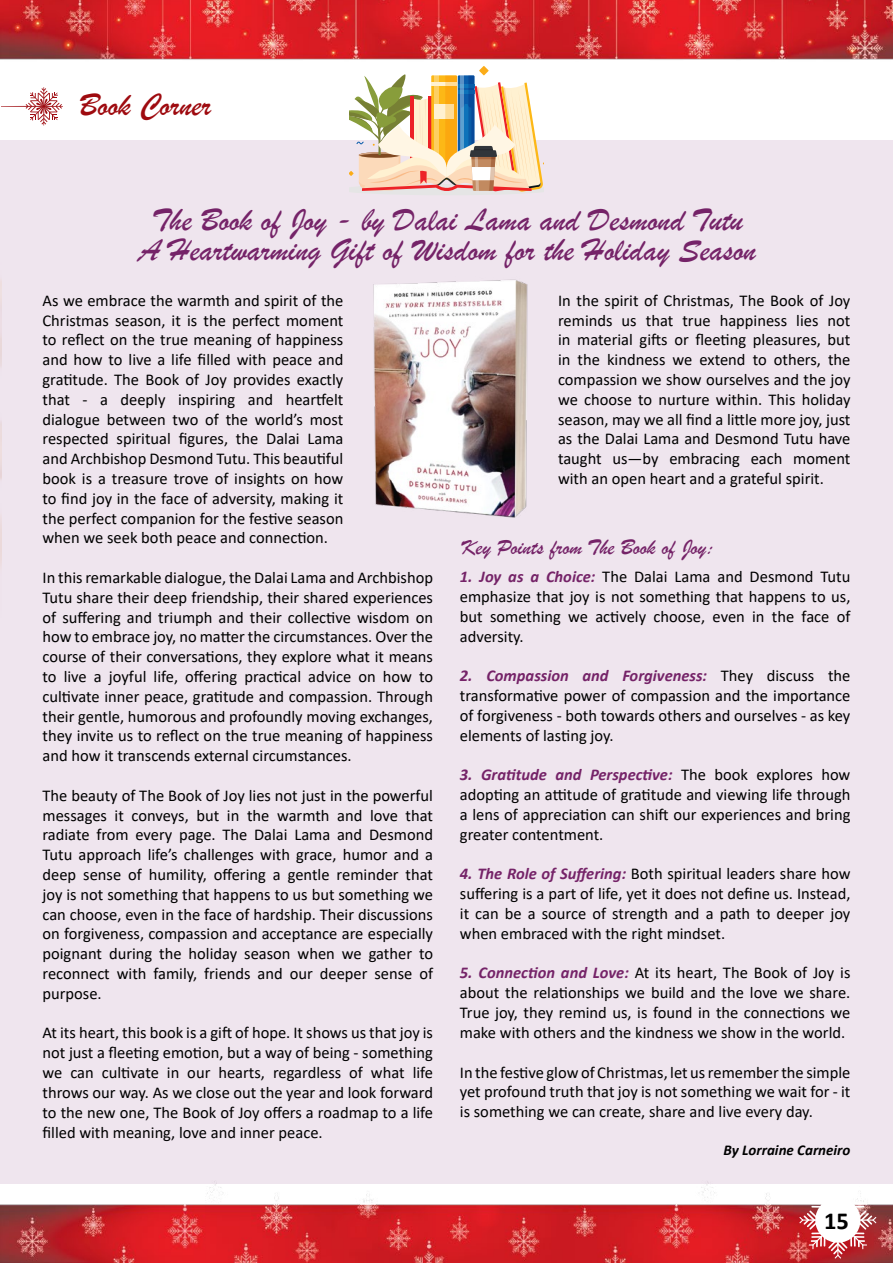
<style>
.page{position:relative;width:893px;height:1263px;background:#fff}
.page>*{position:absolute;margin:0;border:0;box-sizing:border-box;transform-origin:0 0}
.t1{font:33px/30px "Brush Script";color:#752368;text-align:center}
.t2{font:33px "Brush Script";color:#9e0a0f}
.t3{font:700 24.45px "Calibri";color:#000}
.t4{font:22.5px "Brush Script";color:#752368}
.t5{font:16.5px/19.8px "Calibri";color:#000;text-align:justify}
.t6{font:italic 700 15px "Calibri";color:#000}
.s1{font-weight:700;font-style:italic;color:#752368}
</style>
<div class="page">
<img style="left:0;top:0;width:893px;height:1263px">
<svg style="left:799px;top:1184px;width:77px;height:74px"></svg>
<div style="left:815px;top:1197px;width:45px;height:46px;background:#fff;border-radius:50%"></div>
<div style="left:0;top:141px;width:893px;height:1043px;background:#efe5ee"></div>
<img style="left:373px;top:279px;width:155px;height:239px">
<svg style="left:479px;top:66px;width:10px;height:9px"></svg>
<svg style="left:349px;top:74px;width:195px;height:118px"></svg>
<hr style="left:1px;top:106px;width:43px;height:1px;background:#9e0a0f">
<svg style="left:26px;top:87px;width:37px;height:39px"></svg>
<h1 class="t2" style="left:80px;top:85px;width:133px">Book Corner</h1>
<h1 class="t1" style="left:139px;top:206px;width:619px">The Book of Joy - by Dalai Lama and Desmond Tutu<br>A Heartwarming Gift of Wisdom for the Holiday Season</h1>
<p class="t5" style="left:43px;top:290px;width:302px">As we embrace the warmth and spirit of the Christmas season, it is the perfect moment to reflect on the true meaning of happiness and how to live a life filled with peace and gratitude. The Book of Joy provides exactly that - a deeply inspiring and heartfelt dialogue between two of the world’s most respected spiritual figures, the Dalai Lama and Archbishop Desmond Tutu. This beautiful book is a treasure trove of insights on how to find joy in the face of adversity, making it the perfect companion for the festive season when we seek both peace and connection.</p>
<p class="t5" style="left:43px;top:567px;width:392px">In this remarkable dialogue, the Dalai Lama and Archbishop Tutu share their deep friendship, their shared experiences of suffering and triumph and their collective wisdom on how to embrace joy, no matter the circumstances. Over the course of their conversations, they explore what it means to live a joyful life, offering practical advice on how to cultivate inner peace, gratitude and compassion. Through their gentle, humorous and profoundly moving exchanges, they invite us to reflect on the true meaning of happiness and how it transcends external circumstances.</p>
<p class="t5" style="left:43px;top:785px;width:392px">The beauty of The Book of Joy lies not just in the powerful messages it conveys, but in the warmth and love that radiate from every page. The Dalai Lama and Desmond Tutu approach life’s challenges with grace, humor and a deep sense of humility, offering a gentle reminder that joy is not something that happens to us but something we can choose, even in the face of hardship. Their discussions on forgiveness, compassion and acceptance are especially poignant during the holiday season when we gather to reconnect with family, friends and our deeper sense of purpose.</p>
<p class="t5" style="left:43px;top:1023px;width:392px">At its heart, this book is a gift of hope. It shows us that joy is not just a fleeting emotion, but a way of being - something we can cultivate in our hearts, regardless of what life throws our way. As we close out the year and look forward to the new one, The Book of Joy offers a roadmap to a life filled with meaning, love and inner peace.</p>
<p class="t5" style="left:558px;top:290px;width:294px">In the spirit of Christmas, The Book of Joy reminds us that true happiness lies not in material gifts or fleeting pleasures, but in the kindness we extend to others, the compassion we show ourselves and the joy we choose to nurture within. This holiday season, may we all find a little more joy, just as the Dalai Lama and Desmond Tutu have taught us—by embracing each moment with an open heart and a grateful spirit.</p>
<h3 class="t4" style="left:461px;top:533px;width:254px">Key Points from The Book of Joy:</h3>
<p class="t5" style="left:460px;top:567px;width:392px"><span class="s1">1. Joy as a Choice:</span> The Dalai Lama and Desmond Tutu emphasize that joy is not something that happens to us, but something we actively choose, even in the face of adversity.</p>
<p class="t5" style="left:460px;top:666px;width:392px"><span class="s1">2. Compassion and Forgiveness:</span> They discuss the transformative power of compassion and the importance of forgiveness - both towards others and ourselves - as key elements of lasting joy.</p>
<p class="t5" style="left:460px;top:765px;width:392px"><span class="s1">3. Gratitude and Perspective:</span> The book explores how adopting an attitude of gratitude and viewing life through a lens of appreciation can shift our experiences and bring greater contentment.</p>
<p class="t5" style="left:460px;top:864px;width:392px"><span class="s1">4. The Role of Suffering:</span> Both spiritual leaders share how suffering is a part of life, yet it does not define us. Instead, it can be a source of strength and a path to deeper joy when embraced with the right mindset.</p>
<p class="t5" style="left:460px;top:963px;width:392px"><span class="s1">5. Connection and Love:</span> At its heart, The Book of Joy is about the relationships we build and the love we share.<br>True joy, they remind us, is found in the connections we make with others and the kindness we show in the world.</p>
<p class="t5" style="left:460px;top:1062px;width:392px">In the festive glow of Christmas, let us remember the simple yet profound truth that joy is not something we wait for - it is something we can create, share and live every day.</p>
<p class="t6" style="left:724px;top:1139px;width:128px">By Lorraine Carneiro</p>
<h2 class="t3" style="left:824px;top:1204px;width:26px">15</h2>
</div>
